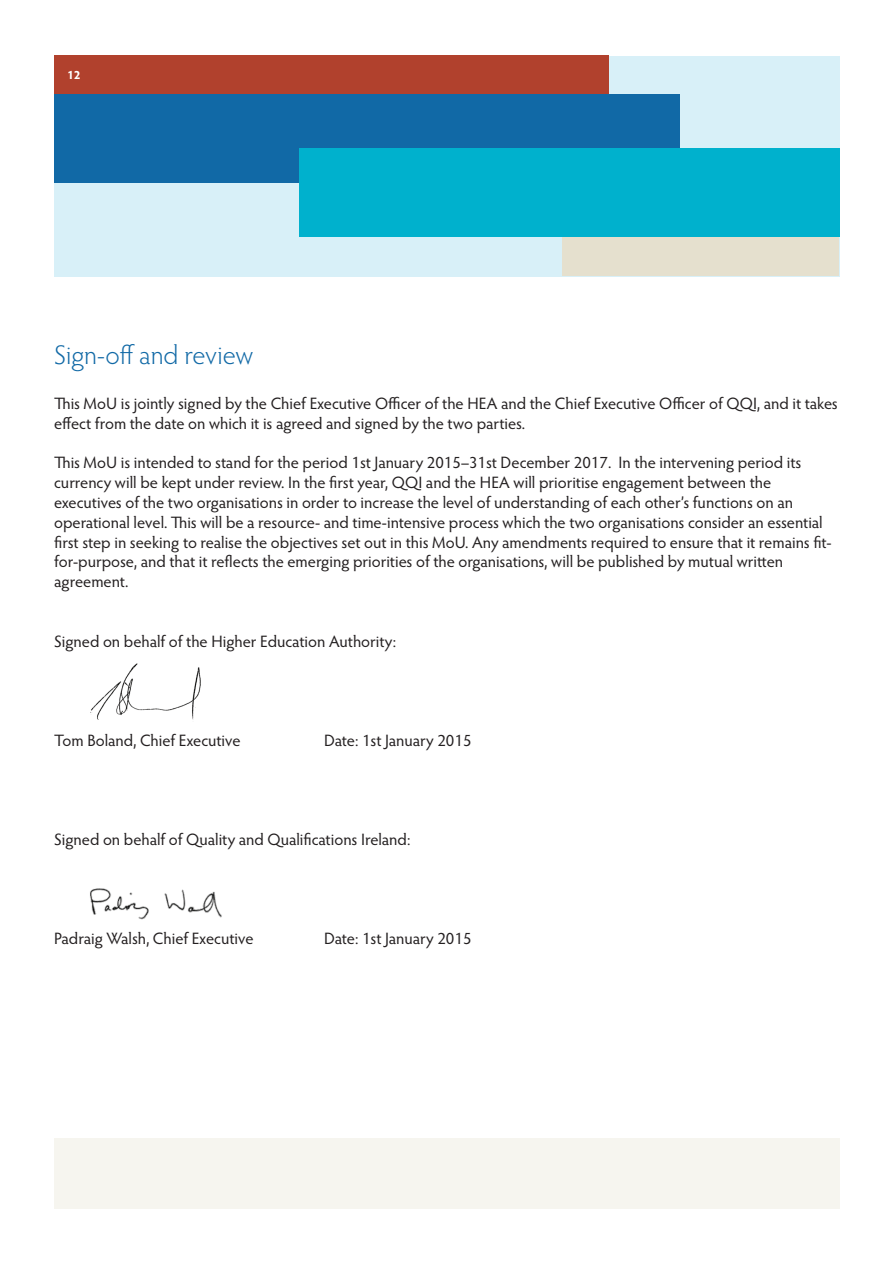
<style>
.page{position:relative;width:892px;height:1264px;background:#fff}
.page>*{position:absolute;margin:0;border:0;box-sizing:border-box;transform-origin:0 0}
.t1{font:300 27px "Hypatia Sans Pro";color:#1169a6}
.t2{font:16.5px/19.8px "Hypatia Sans Pro";color:#231f20}
.t3{font:700 12px "Hypatia Sans Pro";color:#fff}
</style>
<div class="page">
<div style="left:54px;top:56px;width:785px;height:221px;background:#d8f0f8"></div>
<div style="left:54px;top:56px;width:554px;height:39px;background:#b1412d"></div>
<div style="left:54px;top:94px;width:625px;height:89px;background:#1169a6"></div>
<div style="left:562px;top:236px;width:277px;height:40px;background:#e5e0ce"></div>
<div style="left:299px;top:149px;width:540px;height:88px;background:#00b1cd"></div>
<img style="left:90px;top:663px;width:111px;height:57px">
<img style="left:90px;top:888px;width:132px;height:32px">
<div style="left:54px;top:1138px;width:785px;height:71px;background:#f6f5ef"></div>
<p class="t3" style="left:67px;top:70px;width:15px">12</p>
<h1 class="t1" style="left:54px;top:345px;width:200px">Sign-off and review</h1>
<p class="t2" style="left:54px;top:395px;width:785px">This MoU is jointly signed by the Chief Executive Officer of the HEA and the Chief Executive Officer of QQI, and it takes effect from the date on which it is agreed and signed by the two parties.</p>
<p class="t2" style="left:54px;top:454px;width:779px">This MoU is intended to stand for the period 1st January 2015–31st December 2017. In the intervening period its currency will be kept under review. In the first year, QQI and the HEA will prioritise engagement between the executives of the two organisations in order to increase the level of understanding of each other’s functions on an operational level. This will be a resource- and time-intensive process which the two organisations consider an essential first step in seeking to realise the objectives set out in this MoU. Any amendments required to ensure that it remains fit&shy;for-purpose, and that it reflects the emerging priorities of the organisations, will be published by mutual written agreement.</p>
<p class="t2" style="left:54px;top:633px;width:343px">Signed on behalf of the Higher Education Authority:</p>
<p class="t2" style="left:54px;top:732px;width:188px">Tom Boland, Chief Executive</p>
<p class="t2" style="left:324px;top:732px;width:149px">Date: 1st January 2015</p>
<p class="t2" style="left:54px;top:831px;width:358px">Signed on behalf of Quality and Qualifications Ireland:</p>
<p class="t2" style="left:54px;top:930px;width:201px">Padraig Walsh, Chief Executive</p>
<p class="t2" style="left:324px;top:930px;width:149px">Date: 1st January 2015</p>
</div>
